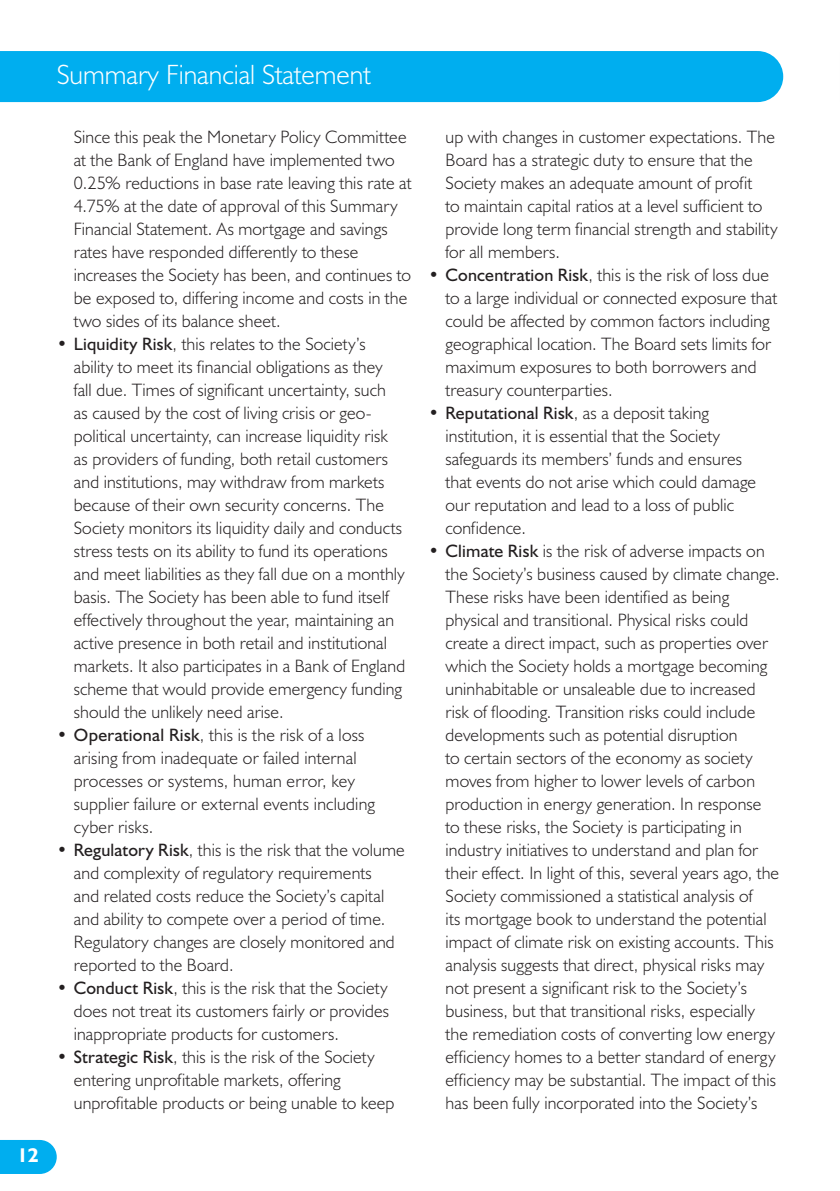
<style>
.page{position:relative;width:840px;height:1191px;background:#fff}
.page>*{position:absolute;margin:0;border:0;box-sizing:border-box;transform-origin:0 0}
.t1{font:300 28px "Humanist 521 BT";color:#fff}
.t2{font:700 20px "Humanist 521 BT";color:#fff}
.t3{font:300 18px/23px "Humanist 521 BT";letter-spacing:.01em;color:#231f20}
.s1{font-weight:400}
</style>
<div class="page">
<svg style="left:0;top:1140px;width:57px;height:34px;background:#11b3f0"></svg>
<div style="left:0;top:51px;width:782px;height:51px;background:#00aeef"></div>
<p class="t2" style="left:17px;top:1142px;width:23px">12</p>
<h1 class="t1" style="left:57px;top:57px;width:315px">Summary Financial Statement</h1>
<p class="t3" style="left:74px;top:125px;width:339px">Since this peak the Monetary Policy Committee at the Bank of England have implemented two 0.25% reductions in base rate leaving this rate at 4.75% at the date of approval of this Summary Financial Statement. As mortgage and savings rates have responded differently to these increases the Society has been, and continues to be exposed to, differing income and costs in the two sides of its balance sheet.</p>
<p class="t3" style="left:74px;top:332px;width:333px;text-indent:-17px"><span class="s1">• Liquidity Risk</span>, this relates to the Society’s ability to meet its financial obligations as they fall due. Times of significant uncertainty, such<br>as caused by the cost of living crisis or geo&shy;political uncertainty, can increase liquidity risk as providers of funding, both retail customers and institutions, may withdraw from markets because of their own security concerns. The Society monitors its liquidity daily and conducts stress tests on its ability to fund its operations and meet liabilities as they fall due on a monthly basis. The Society has been able to fund itself effectively throughout the year, maintaining an active presence in both retail and institutional markets. It also participates in a Bank of England scheme that would provide emergency funding should the unlikely need arise.</p>
<p class="t3" style="left:74px;top:723px;width:303px;text-indent:-17px"><span class="s1">• Operational Risk</span>, this is the risk of a loss arising from inadequate or failed internal processes or systems, human error, key supplier failure or external events including cyber risks.</p>
<p class="t3" style="left:74px;top:838px;width:332px;text-indent:-17px"><span class="s1">• Regulatory Risk</span>, this is the risk that the volume and complexity of regulatory requirements<br>and related costs reduce the Society’s capital and ability to compete over a period of time.<br>Regulatory changes are closely monitored and reported to the Board.</p>
<p class="t3" style="left:74px;top:976px;width:317px;text-align:justify;text-indent:-17px"><span class="s1">• Conduct Risk</span>, this is the risk that the Society does not treat its customers fairly or provides inappropriate products for customers.</p>
<p class="t3" style="left:74px;top:1045px;width:322px;text-indent:-17px"><span class="s1">• Strategic Risk</span>, this is the risk of the Society entering unprofitable markets, offering unprofitable products or being unable to keep</p>
<p class="t3" style="left:445px;top:125px;width:333px">up with changes in customer expectations. The Board has a strategic duty to ensure that the Society makes an adequate amount of profit<br>to maintain capital ratios at a level sufficient to provide long term financial strength and stability for all members.</p>
<p class="t3" style="left:445px;top:263px;width:333px;text-indent:-17px"><span class="s1">• Concentration Risk</span>, this is the risk of loss due to a large individual or connected exposure that could be affected by common factors including geographical location. The Board sets limits for maximum exposures to both borrowers and treasury counterparties.</p>
<p class="t3" style="left:445px;top:401px;width:312px;text-indent:-17px">• <span class="s1">Reputational Risk</span>, as a deposit taking institution, it is essential that the Society safeguards its members’ funds and ensures that events do not arise which could damage our reputation and lead to a loss of public confidence.</p>
<p class="t3" style="left:445px;top:539px;width:335px;text-indent:-17px">• <span class="s1">Climate Risk</span> is the risk of adverse impacts on the Society’s business caused by climate change.<br>These risks have been identified as being physical and transitional. Physical risks could create a direct impact, such as properties over which the Society holds a mortgage becoming uninhabitable or unsaleable due to increased risk of flooding. Transition risks could include developments such as potential disruption<br>to certain sectors of the economy as society moves from higher to lower levels of carbon production in energy generation. In response to these risks, the Society is participating in industry initiatives to understand and plan for their effect. In light of this, several years ago, the Society commissioned a statistical analysis of<br>its mortgage book to understand the potential impact of climate risk on existing accounts. This analysis suggests that direct, physical risks may not present a significant risk to the Society’s business, but that transitional risks, especially the remediation costs of converting low energy efficiency homes to a better standard of energy efficiency may be substantial. The impact of this has been fully incorporated into the Society’s</p>
</div>
